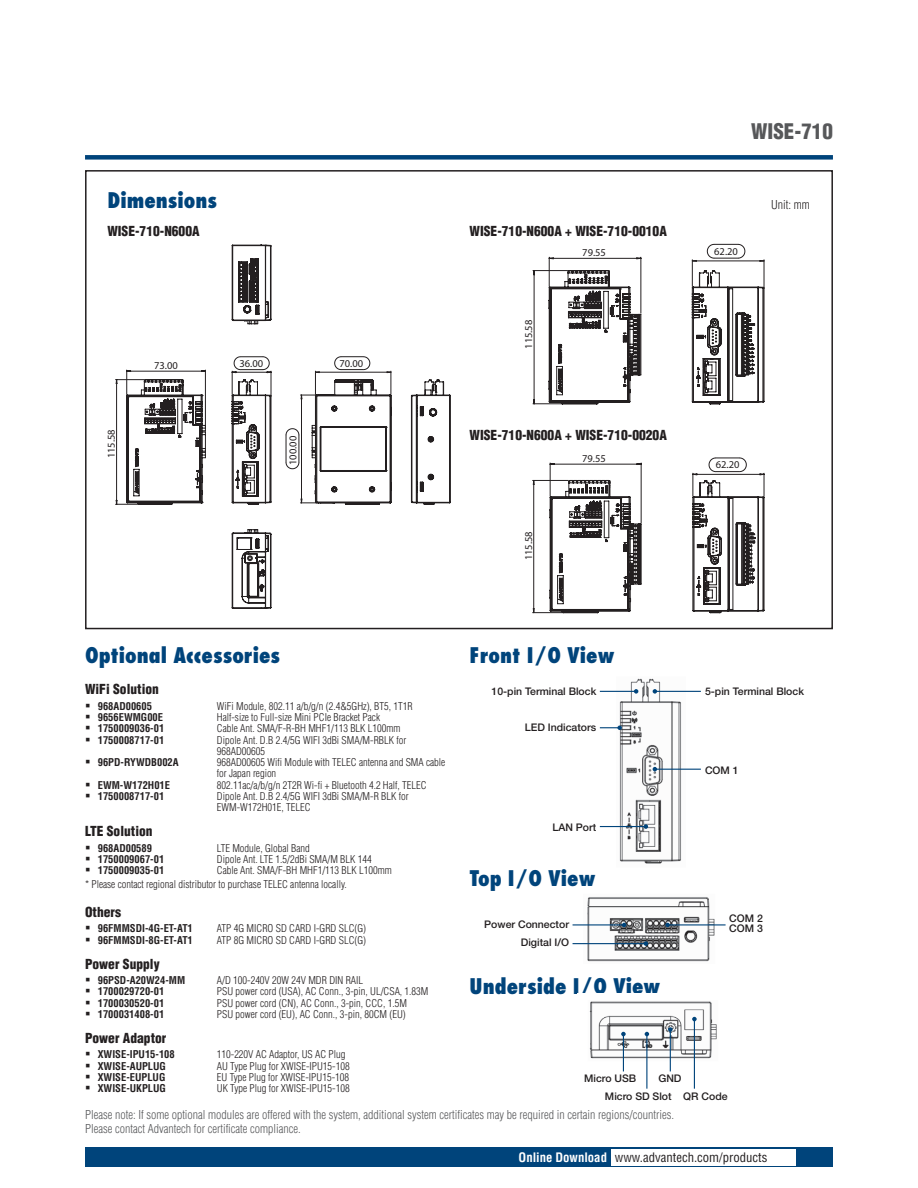
<style>
.page{position:relative;width:918px;height:1188px;background:#fff}
.page>*{position:absolute;margin:0;border:0;box-sizing:border-box;transform-origin:0 0}
.t1{font:800 condensed 21px "Futura";color:#00447b}
.t2{font:900 condensed 21px "Helvetica";color:#57585a}
.t3{font:900 condensed 13.5px "Helvetica";color:#231f20}
.t4{font:condensed 12.75px "Helvetica";color:#231f20}
.t5{font:300 condensed 12px/13.5px "Helvetica";color:#57585a}
.t6{font:300 condensed 12px "Helvetica";color:#231f20}
.t7{font:300 condensed 10.5px/11.2px "Helvetica";color:#231f20}
.t8{font:700 condensed 10.5px "Helvetica";color:#231f20}
.t9{font:500 10.5px/10.4px "Helvetica Neue";color:#231f20}
.t10{font:10.5px "Myriad Pro";color:#231f20}
.s1{font-weight:700;color:#fff}
</style>
<div class="page">
<div style="left:85px;top:155px;width:748px;height:5px;background:#00447b"></div>
<div style="left:85px;top:1147px;width:748px;height:20px;background:#00447b"></div>
<div style="left:611px;top:1149px;width:184px;height:16px;background:#fff"></div>
<div style="left:85px;top:170px;width:748px;height:459px;border:2px solid #231f20"></div>
<img style="left:617px;top:678px;width:69px;height:186px">
<hr style="left:600px;top:691px;width:36px;height:1px;background:#00447b">
<svg style="left:634px;top:689px;width:4px;height:5px"></svg>
<svg style="left:600px;top:726px;width:22px;height:4px"></svg>
<hr style="left:600px;top:826px;width:46px;height:1px;background:#00447b">
<svg style="left:644px;top:824px;width:4px;height:5px"></svg>
<hr style="left:655px;top:691px;width:46px;height:1px;background:#00447b">
<svg style="left:653px;top:689px;width:4px;height:5px"></svg>
<hr style="left:655px;top:769px;width:46px;height:1px;background:#00447b">
<svg style="left:653px;top:767px;width:4px;height:4px"></svg>
<img style="left:578px;top:897px;width:146px;height:65px">
<hr style="left:573px;top:924px;width:51px;height:1px;background:#00447b">
<svg style="left:622px;top:923px;width:4px;height:4px"></svg>
<hr style="left:573px;top:943px;width:73px;height:1px;background:#00447b">
<svg style="left:644px;top:941px;width:4px;height:5px"></svg>
<hr style="left:668px;top:924px;width:58px;height:1px;background:#00447b">
<svg style="left:665px;top:923px;width:5px;height:4px"></svg>
<img style="left:589px;top:1001px;width:128px;height:63px">
<hr style="left:623px;top:1034px;width:1px;height:37px;background:#00447b">
<svg style="left:621px;top:1032px;width:5px;height:4px"></svg>
<hr style="left:670px;top:1030px;width:1px;height:41px;background:#00447b">
<svg style="left:668px;top:1027px;width:5px;height:5px"></svg>
<hr style="left:646px;top:1034px;width:1px;height:55px;background:#00447b">
<svg style="left:645px;top:1032px;width:4px;height:4px"></svg>
<hr style="left:694px;top:1019px;width:1px;height:70px;background:#00447b">
<svg style="left:692px;top:1017px;width:5px;height:4px"></svg>
<svg style="left:231px;top:356px;width:41px;height:149px"></svg>
<svg style="left:115px;top:370px;width:91px;height:135px"></svg>
<svg style="left:232px;top:529px;width:40px;height:80px"></svg>
<svg style="left:232px;top:244px;width:40px;height:80px"></svg>
<svg style="left:411px;top:379px;width:40px;height:126px"></svg>
<svg style="left:286px;top:356px;width:106px;height:149px"></svg>
<hr style="left:641px;top:257px;width:1px;height:56px;background:#231f20">
<svg style="left:533px;top:257px;width:108px;height:148px"></svg>
<svg style="left:692px;top:244px;width:73px;height:160px"></svg>
<hr style="left:550px;top:463px;width:1px;height:33px;background:#231f20">
<hr style="left:641px;top:463px;width:1px;height:60px;background:#231f20">
<hr style="left:550px;top:464px;width:91px;height:1px;background:#231f20">
<svg style="left:692px;top:457px;width:73px;height:156px"></svg>
<svg style="left:533px;top:480px;width:109px;height:133px"></svg>
<h1 class="t2" style="left:751px;top:118px;width:83px">WISE-710</h1>
<h1 class="t1" style="left:107px;top:187px;width:111px">Dimensions</h1>
<p class="t3" style="left:107px;top:223px;width:94px">WISE-710-N600A</p>
<p class="t3" style="left:470px;top:223px;width:199px">WISE-710-N600A + WISE-710-0010A</p>
<p class="t10" style="left:582px;top:246px;width:25px">79.55</p>
<p class="t10" style="left:714px;top:245px;width:25px">62.20</p>
<p class="t6" style="left:771px;top:197px;width:40px">Unit: mm</p>
<p class="t10" style="left:105px;top:458px;width:31px;rotate:-90deg">115.58</p>
<p class="t10" style="left:239px;top:357px;width:25px">36.00</p>
<p class="t10" style="left:154px;top:359px;width:25px">73.00</p>
<p class="t10" style="left:340px;top:357px;width:25px">70.00</p>
<p class="t10" style="left:286px;top:465px;width:31px;rotate:-90deg">100.00</p>
<p class="t10" style="left:522px;top:349px;width:31px;rotate:-90deg">115.58</p>
<p class="t3" style="left:470px;top:427px;width:199px">WISE-710-N600A + WISE-710-0020A</p>
<p class="t10" style="left:522px;top:560px;width:31px;rotate:-90deg">115.58</p>
<p class="t10" style="left:582px;top:452px;width:25px">79.55</p>
<p class="t10" style="left:716px;top:458px;width:25px">62.20</p>
<h1 class="t1" style="left:85px;top:642px;width:197px">Optional Accessories</h1>
<p class="t3" style="left:85px;top:681px;width:75px">WiFi Solution</p>
<p class="t8" style="left:98px;top:700px;width:56px">968AD00605</p>
<p class="t7" style="left:217px;top:700px;width:197px">WiFi Module, 802.11 a/b/g/n (2.4&amp;5GHz), BT5, 1T1R</p>
<p class="t8" style="left:98px;top:711px;width:67px">9656EWMG00E</p>
<p class="t7" style="left:217px;top:712px;width:165px">Half-size to Full-size Mini PCIe Bracket Pack</p>
<p class="t8" style="left:98px;top:722px;width:68px">1750009036-01</p>
<p class="t7" style="left:217px;top:723px;width:185px">Cable Ant. SMA/F-R-BH MHF1/113 BLK L100mm</p>
<p class="t8" style="left:98px;top:733px;width:68px">1750008717-01</p>
<p class="t7" style="left:217px;top:734px;width:191px">Dipole Ant. D.B 2.4/5G WIFI 3dBi SMA/M-RBLK for<br>968AD00605</p>
<p class="t8" style="left:98px;top:756px;width:82px">96PD-RYWDB002A</p>
<p class="t7" style="left:217px;top:757px;width:230px">968AD00605 Wifi Module with TELEC antenna and SMA cable for Japan region</p>
<p class="t8" style="left:98px;top:778px;width:74px">EWM-W172H01E</p>
<p class="t7" style="left:217px;top:779px;width:211px">802.11ac/a/b/g/n 2T2R Wi-fi + Bluetooth 4.2 Half, TELEC</p>
<p class="t8" style="left:98px;top:790px;width:68px">1750008717-01</p>
<p class="t7" style="left:217px;top:790px;width:193px">Dipole Ant. D.B 2.4/5G WIFI 3dBi SMA/M-R BLK for<br>EWM-W172H01E, TELEC</p>
<p class="t3" style="left:85px;top:823px;width:69px">LTE Solution</p>
<p class="t8" style="left:98px;top:841px;width:56px">968AD00589</p>
<p class="t7" style="left:217px;top:842px;width:95px">LTE Module, Global Band</p>
<p class="t8" style="left:98px;top:853px;width:68px">1750009067-01</p>
<p class="t7" style="left:217px;top:853px;width:156px">Dipole Ant. LTE 1.5/2dBi SMA/M BLK 144</p>
<p class="t8" style="left:98px;top:864px;width:68px">1750009035-01</p>
<p class="t7" style="left:85px;top:864px;width:308px;line-height:13.5px;text-indent:132px">Cable Ant. SMA/F-BH MHF1/113 BLK L100mm * Please contact regional distributor to purchase TELEC antenna locally.</p>
<p class="t3" style="left:85px;top:903px;width:37px">Others</p>
<p class="t8" style="left:98px;top:922px;width:97px">96FMMSDI-4G-ET-AT1</p>
<p class="t7" style="left:217px;top:923px;width:151px">ATP 4G MICRO SD CARD I-GRD SLC(G)</p>
<p class="t8" style="left:98px;top:933px;width:97px">96FMMSDI-8G-ET-AT1</p>
<p class="t7" style="left:217px;top:934px;width:151px">ATP 8G MICRO SD CARD I-GRD SLC(G)</p>
<p class="t3" style="left:85px;top:955px;width:76px">Power Supply</p>
<p class="t8" style="left:98px;top:974px;width:89px">96PSD-A20W24-MM</p>
<p class="t7" style="left:217px;top:975px;width:148px">A/D 100-240V 20W 24V MDR DIN RAIL</p>
<p class="t8" style="left:98px;top:985px;width:68px">1700029720-01</p>
<p class="t7" style="left:217px;top:986px;width:213px">PSU power cord (USA), AC Conn., 3-pin, UL/CSA, 1.83M</p>
<p class="t8" style="left:98px;top:996px;width:68px">1700030520-01</p>
<p class="t7" style="left:217px;top:997px;width:192px">PSU power cord (CN), AC Conn., 3-pin, CCC, 1.5M</p>
<p class="t8" style="left:98px;top:1008px;width:68px">1700031408-01</p>
<p class="t7" style="left:217px;top:1008px;width:190px">PSU power cord (EU), AC Conn., 3-pin, 80CM (EU)</p>
<p class="t3" style="left:85px;top:1029px;width:83px">Power Adaptor</p>
<p class="t8" style="left:98px;top:1048px;width:79px">XWISE-IPU15-108</p>
<p class="t7" style="left:217px;top:1049px;width:130px">110-220V AC Adaptor, US AC Plug</p>
<p class="t8" style="left:98px;top:1059px;width:70px">XWISE-AUPLUG</p>
<p class="t7" style="left:217px;top:1060px;width:134px">AU Type Plug for XWISE-IPU15-108</p>
<p class="t8" style="left:98px;top:1071px;width:69px">XWISE-EUPLUG</p>
<p class="t7" style="left:217px;top:1071px;width:134px">EU Type Plug for XWISE-IPU15-108</p>
<p class="t8" style="left:98px;top:1082px;width:70px">XWISE-UKPLUG</p>
<p class="t7" style="left:217px;top:1083px;width:134px">UK Type Plug for XWISE-IPU15-108</p>
<h1 class="t1" style="left:470px;top:642px;width:146px">Front I/O View</h1>
<p class="t9" style="left:492px;top:686px;width:106px">10-pin Terminal Block</p>
<p class="t9" style="left:525px;top:722px;width:73px">LED Indicators</p>
<p class="t9" style="left:552px;top:822px;width:45px">LAN Port</p>
<h1 class="t1" style="left:470px;top:865px;width:127px">Top I/O View</h1>
<p class="t9" style="left:705px;top:686px;width:101px">5-pin Terminal Block</p>
<p class="t9" style="left:705px;top:765px;width:35px">COM 1</p>
<p class="t9" style="left:484px;top:919px;width:86px">Power Connector</p>
<p class="t9" style="left:729px;top:913px;width:35px">COM 2<br>COM 3</p>
<p class="t9" style="left:521px;top:937px;width:50px">Digital I/O</p>
<h1 class="t1" style="left:470px;top:973px;width:192px">Underside I/O View</h1>
<p class="t9" style="left:584px;top:1073px;width:54px">Micro USB</p>
<p class="t9" style="left:605px;top:1069px;width:124px;line-height:17.9px;text-indent:53px">GND<br>Micro SD Slot QR Code</p>
<p class="t5" style="left:85px;top:1108px;width:591px">Please note: If some optional modules are offered with the system, additional system certificates may be required in certain regions/countries.<br>Please contact Advantech for certificate compliance.</p>
<p class="t4" style="left:519px;top:1149px;width:250px"><span class="s1">Online Download</span> www.advantech.com/products</p>
</div>
